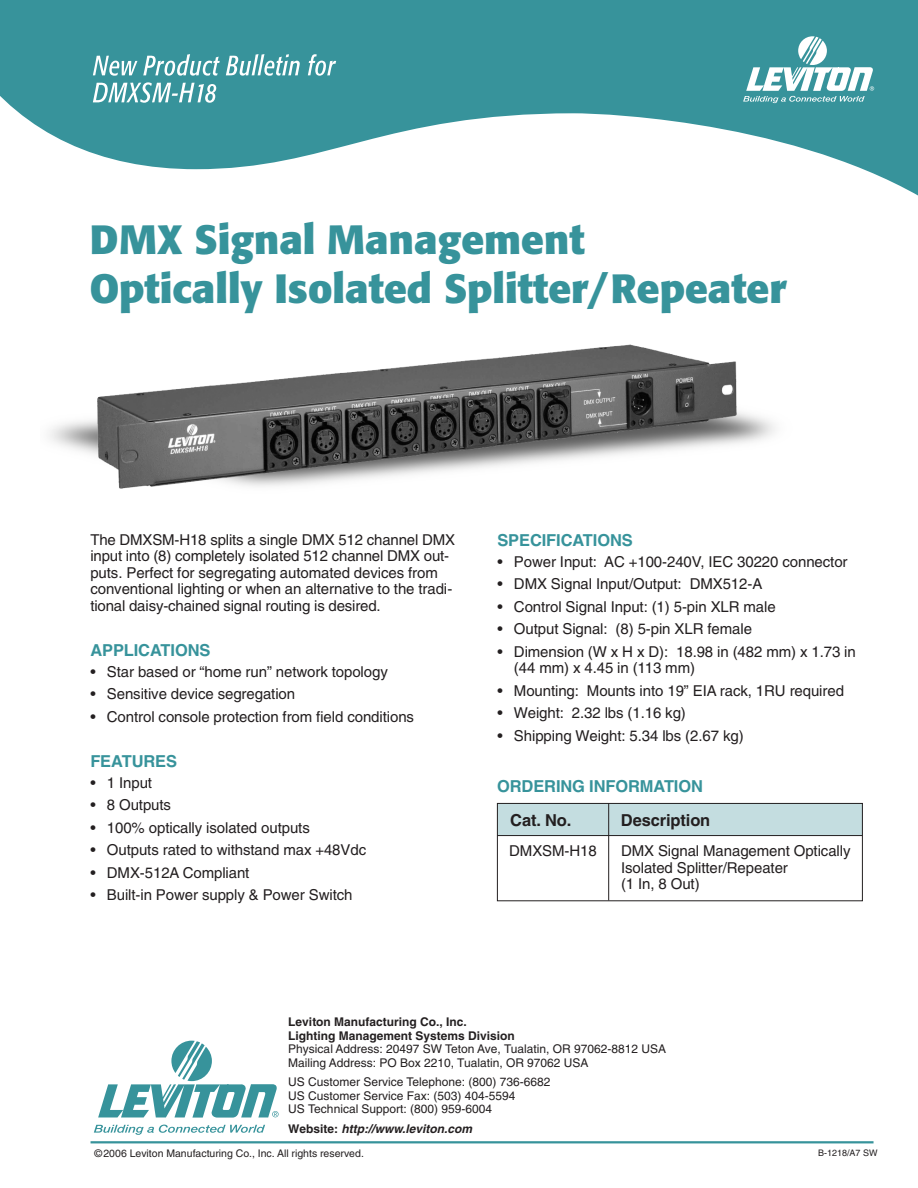
<style>
.page{position:relative;width:918px;height:1188px;background:#fff}
.page>*{position:absolute;margin:0;border:0;box-sizing:border-box;transform-origin:0 0}
.t1{font:700 40.5px/49.5px "Formata";color:#37939b}
.t2{font:700 16.5px "Helvetica";letter-spacing:-.01em;color:#37939b}
.t3{font:700 16.5px "Helvetica";letter-spacing:-.01em;color:#231f20}
.t4{font:15px/16.5px "Helvetica";letter-spacing:-.005em;color:#231f20}
.t5{font:12px/13.5px "Helvetica";color:#231f20}
.t6{font:700 12px/13.5px "Helvetica";color:#231f20}
.t7{font:italic 700 12px "Helvetica";color:#231f20}
.t8{font:10.5px "Helvetica";color:#231f20}
.t9{font:9px "Helvetica";color:#231f20}
.s1{font-style:normal}
</style>
<div class="page">
<svg style="left:0;top:0;width:918px;height:196px;fill:#37939b"></svg>
<svg style="left:93px;top:56px;width:44px;height:20px"></svg>
<svg style="left:143px;top:54px;width:77px;height:22px"></svg>
<svg style="left:226px;top:54px;width:74px;height:22px"></svg>
<svg style="left:308px;top:54px;width:28px;height:22px"></svg>
<svg style="left:93px;top:82px;width:123px;height:21px"></svg>
<svg style="left:743px;top:36px;width:131px;height:67px"></svg>
<div style="left:497px;top:803px;width:366px;height:33px;background:#c4dde0"></div>
<img style="left:49px;top:344px;width:726px;height:145px">
<hr style="left:497px;top:835px;width:365px;height:1px;background:#231f20">
<hr style="left:608px;top:803px;width:1px;height:97px;background:#231f20">
<div style="left:497px;top:803px;width:366px;height:98px;border:1px solid #231f20"></div>
<svg style="left:94px;top:1125px;width:171px;height:10px"></svg>
<svg style="left:98px;top:1041px;width:180px;height:77px"></svg>
<hr style="left:91px;top:1141px;width:783px;height:2px;background:#37939b">
<h1 class="t1" style="left:90px;top:218px;width:698px">DMX Signal Management<br>Optically Isolated Splitter/Repeater</h1>
<p class="t4" style="left:90px;top:533px;width:366px">The DMXSM-H18 splits a single DMX 512 channel DMX input into (8) completely isolated 512 channel DMX out&shy;puts. Perfect for segregating automated devices from conventional lighting or when an alternative to the tradi&shy;tional daisy-chained signal routing is desired.</p>
<p class="t2" style="left:90px;top:643px;width:122px">APPLICATIONS</p>
<p class="t4" style="left:90px;top:665px;width:299px">• Star based or “home run” network topology</p>
<p class="t4" style="left:90px;top:687px;width:206px">• Sensitive device segregation</p>
<p class="t4" style="left:90px;top:710px;width:325px">• Control console protection from field conditions</p>
<p class="t2" style="left:90px;top:754px;width:88px">FEATURES</p>
<p class="t4" style="left:90px;top:776px;width:63px">• 1 Input</p>
<p class="t4" style="left:90px;top:798px;width:82px">• 8 Outputs</p>
<p class="t4" style="left:90px;top:821px;width:221px">• 100% optically isolated outputs</p>
<p class="t4" style="left:90px;top:843px;width:277px">• Outputs rated to withstand max +48Vdc</p>
<p class="t4" style="left:90px;top:866px;width:161px">• DMX-512A Compliant</p>
<p class="t4" style="left:90px;top:888px;width:264px">• Built-in Power supply &amp; Power Switch</p>
<p class="t2" style="left:497px;top:534px;width:137px">SPECIFICATIONS</p>
<p class="t4" style="left:497px;top:555px;width:352px">• Power Input: AC +100-240V, IEC 30220 connector</p>
<p class="t4" style="left:497px;top:577px;width:266px">• DMX Signal Input/Output: DMX512-A</p>
<p class="t4" style="left:497px;top:600px;width:280px">• Control Signal Input: (1) 5-pin XLR male</p>
<p class="t4" style="left:497px;top:622px;width:256px">• Output Signal: (8) 5-pin XLR female</p>
<p class="t4" style="left:514px;top:645px;width:343px;text-indent:-16px">• Dimension (W x H x D): 18.98 in (482 mm) x 1.73 in (44 mm) x 4.45 in (113 mm)</p>
<p class="t4" style="left:497px;top:684px;width:348px">• Mounting: Mounts into 19” EIA rack, 1RU required</p>
<p class="t4" style="left:497px;top:706px;width:190px">• Weight: 2.32 lbs (1.16 kg)</p>
<p class="t4" style="left:497px;top:729px;width:248px">• Shipping Weight: 5.34 lbs (2.67 kg)</p>
<p class="t2" style="left:497px;top:779px;width:207px">ORDERING INFORMATION</p>
<p class="t3" style="left:510px;top:814px;width:63px">Cat. No.</p>
<p class="t3" style="left:621px;top:814px;width:91px">Description</p>
<p class="t4" style="left:509px;top:844px;width:89px">DMXSM-H18</p>
<p class="t4" style="left:621px;top:844px;width:231px">DMX Signal Management Optically<br>Isolated Splitter/Repeater<br>(1 In, 8 Out)</p>
<p class="t6" style="left:288px;top:1016px;width:228px">Leviton Manufacturing Co., Inc.<br>Lighting Management Systems Division</p>
<p class="t5" style="left:288px;top:1043px;width:379px">Physical Address: 20497 SW Teton Ave, Tualatin, OR 97062-8812 USA<br>Mailing Address: PO Box 2210, Tualatin, OR 97062 USA</p>
<p class="t5" style="left:288px;top:1076px;width:264px">US Customer Service Telephone: (800) 736-6682<br>US Customer Service Fax: (503) 404-5594<br>US Technical Support: (800) 959-6004</p>
<p class="t7" style="left:288px;top:1124px;width:185px"><span class="s1">Website:</span> http://www.leviton.com</p>
<p class="t8" style="left:95px;top:1150px;width:271px">©2006 Leviton Manufacturing Co., Inc. All rights reserved.</p>
<p class="t9" style="left:818px;top:1150px;width:61px">B-1218/A7 SW</p>
</div>
